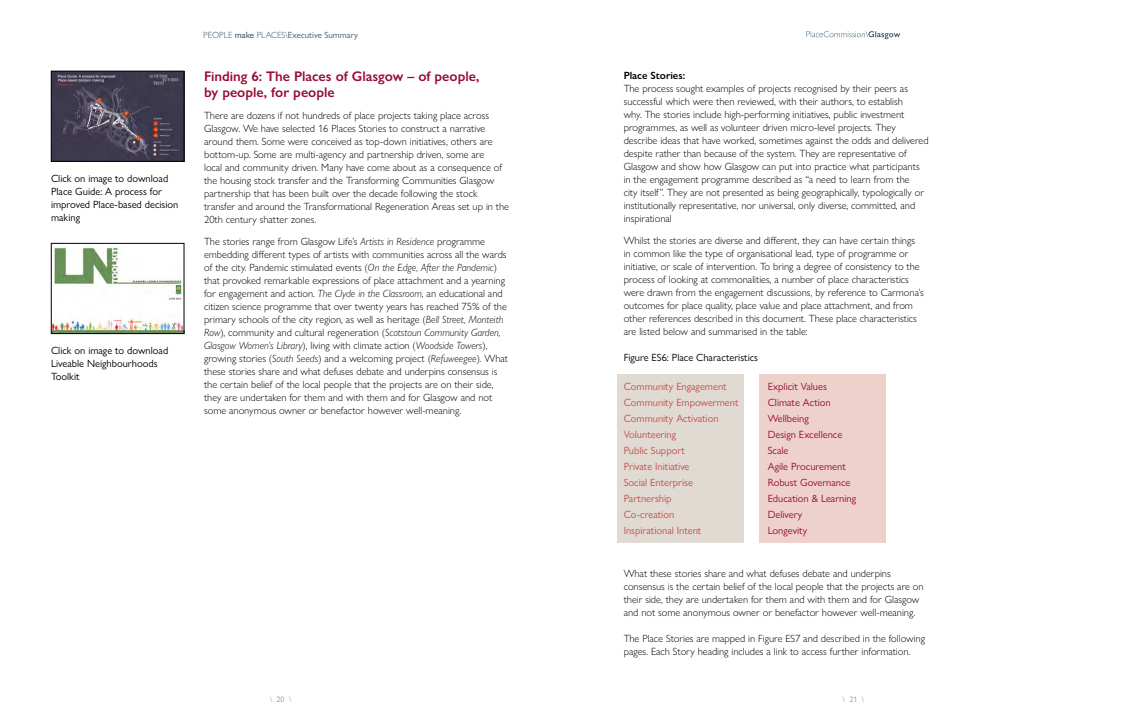
<style>
.page{position:relative;width:1134px;height:723px;background:#fff}
.page>*{position:absolute;margin:0;border:0;box-sizing:border-box;transform-origin:0 0}
.t1{font:600 14px/16px "Gill Sans Nova";color:#970d34}
.t2{font:300 10.5px/13px "Gill Sans Nova";color:#000}
.t3{font:10.5px/13px "Gill Sans Nova";color:#000}
.t4{font:10.5px "Gill Sans Nova";color:#c1504d}
.t5{font:10.5px "Gill Sans Nova";color:#970d34}
.t6{font:600 10.5px "Gill Sans Nova";color:#000}
.t7{font:9px "Gill Sans Nova";color:#395b73}
.t8{font:8px "Gill Sans Nova";color:#7c9bb0}
.s1{font-weight:300}
.s2{font-weight:500}
.s3{font-style:italic}
</style>
<div class="page">
<svg style="left:806px;top:31px;width:94px;height:8px"></svg>
<div style="left:617px;top:374px;width:127px;height:169px;background:#e1dad3"></div>
<div style="left:759px;top:374px;width:127px;height:169px;background:#eed1cb"></div>
<img style="left:53px;top:247px;width:129px;height:85px">
<div style="left:51px;top:243px;width:133px;height:91px;border:1px solid #000"></div>
<img style="left:53px;top:73px;width:129px;height:87px">
<div style="left:51px;top:71px;width:133px;height:91px;border:1px solid #000"></div>
<p class="t3" style="left:51px;top:172px;width:129px">Click on image to download<br>Place Guide: A process for improved Place-based decision making</p>
<p class="t3" style="left:51px;top:344px;width:119px">Click on image to download<br>Liveable Neighbourhoods<br>Toolkit</p>
<p class="t7" style="left:203px;top:29px;width:156px"><span class="s1">PEOPLE</span> <span class="s2">make</span> <span class="s1">PLACES\</span>Executive Summary</p>
<h1 class="t1" style="left:204px;top:68px;width:277px">Finding 6: The Places of Glasgow – of people, by people, for people</h1>
<p class="t2" style="left:204px;top:109px;width:306px">There are dozens if not hundreds of place projects taking place across Glasgow. We have selected 16 Places Stories to construct a narrative around them. Some were conceived as top-down initiatives, others are bottom-up. Some are multi-agency and partnership driven, some are<br>local and community driven. Many have come about as a consequence of the housing stock transfer and the Transforming Communities Glasgow partnership that has been built over the decade following the stock transfer and around the Transformational Regeneration Areas set up in the 20th century shatter zones.</p>
<p class="t2" style="left:204px;top:235px;width:305px">The stories range from Glasgow Life’s <span class="s3">Artists in Residence</span> programme embedding different types of artists with communities across all the wards of the city. Pandemic stimulated events (<span class="s3">On the Edge, After the Pandemic</span>) that provoked remarkable expressions of place attachment and a yearning for engagement and action. <span class="s3">The Clyde in the Classroom</span>, an educational and citizen science programme that over twenty years has reached 75% of the primary schools of the city region, as well as heritage (<span class="s3">Bell Street, Monteith Row</span>), community and cultural regeneration (<span class="s3">Scotstoun Community Garden, Glasgow Women’s Library</span>), living with climate action (<span class="s3">Woodside Towers</span>), growing stories (<span class="s3">South Seeds</span>) and a welcoming project (<span class="s3">Refuweegee</span>). What these stories share and what defuses debate and underpins consensus is the certain belief of the local people that the projects are on their side, they are undertaken for them and with them and for Glasgow and not some anonymous owner or benefactor however well-meaning.</p>
<p class="t6" style="left:624px;top:68px;width:63px">Place Stories:</p>
<p class="t2" style="left:624px;top:81px;width:306px">The process sought examples of projects recognised by their peers as successful which were then reviewed, with their authors, to establish<br>why. The stories include high-performing initiatives, public investment programmes, as well as volunteer driven micro-level projects. They describe ideas that have worked, sometimes against the odds and delivered despite rather than because of the system. They are representative of Glasgow and show how Glasgow can put into practice what participants in the engagement programme described as “a need to learn from the<br>city itself”. They are not presented as being geographically, typologically or institutionally representative, nor universal, only diverse, committed, and inspirational</p>
<p class="t2" style="left:624px;top:233px;width:302px">Whilst the stories are diverse and different, they can have certain things in common like the type of organisational lead, type of programme or initiative, or scale of intervention. To bring a degree of consistency to the process of looking at commonalities, a number of place characteristics were drawn from the engagement discussions, by reference to Carmona’s outcomes for place quality, place value and place attachment, and from other references described in this document. These place characteristics are listed below and summarised in the table:</p>
<p class="t3" style="left:624px;top:350px;width:136px">Figure ES6: Place Characteristics</p>
<p class="t4" style="left:624px;top:380px;width:104px">Community Engagement</p>
<p class="t5" style="left:768px;top:380px;width:61px">Explicit Values</p>
<p class="t4" style="left:624px;top:396px;width:116px">Community Empowerment</p>
<p class="t5" style="left:768px;top:396px;width:65px">Climate Action</p>
<p class="t4" style="left:624px;top:412px;width:96px">Community Activation</p>
<p class="t5" style="left:768px;top:412px;width:43px">Wellbeing</p>
<p class="t4" style="left:624px;top:428px;width:54px">Volunteering</p>
<p class="t5" style="left:768px;top:428px;width:76px">Design Excellence</p>
<p class="t4" style="left:624px;top:444px;width:63px">Public Support</p>
<p class="t5" style="left:768px;top:444px;width:22px">Scale</p>
<p class="t4" style="left:624px;top:460px;width:67px">Private Initiative</p>
<p class="t5" style="left:768px;top:460px;width:80px">Agile Procurement</p>
<p class="t4" style="left:624px;top:476px;width:71px">Social Enterprise</p>
<p class="t5" style="left:768px;top:476px;width:84px">Robust Governance</p>
<p class="t4" style="left:624px;top:492px;width:49px">Partnership</p>
<p class="t5" style="left:768px;top:492px;width:90px">Education &amp; Learning</p>
<p class="t4" style="left:624px;top:508px;width:52px">Co-creation</p>
<p class="t5" style="left:768px;top:508px;width:36px">Delivery</p>
<p class="t4" style="left:624px;top:524px;width:79px">Inspirational Intent</p>
<p class="t5" style="left:768px;top:524px;width:41px">Longevity</p>
<p class="t2" style="left:624px;top:567px;width:301px">What these stories share and what defuses debate and underpins consensus is the certain belief of the local people that the projects are on their side, they are undertaken for them and with them and for Glasgow and not some anonymous owner or benefactor however well-meaning.</p>
<p class="t2" style="left:624px;top:632px;width:303px">The Place Stories are mapped in Figure ES7 and described in the following pages. Each Story heading includes a link to access further information.</p>
<p class="t8" style="left:270px;top:694px;width:23px">\ 20 \</p>
<p class="t8" style="left:843px;top:694px;width:23px">\ 21 \</p>
</div>
